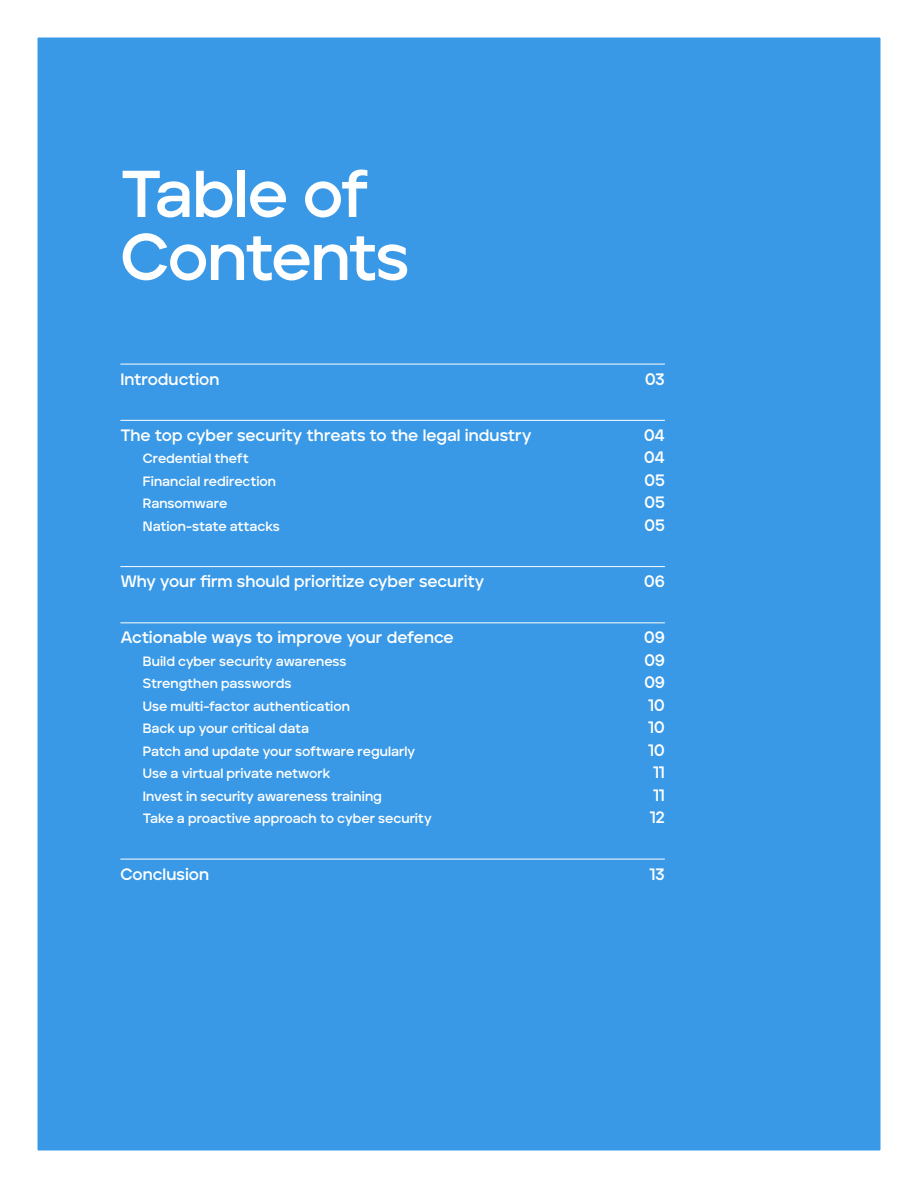
<style>
.page{position:relative;width:918px;height:1188px;background:#fff}
.page>*{position:absolute;margin:0;border:0;box-sizing:border-box;transform-origin:0 0}
.t1{font:700 150px "Aventa";letter-spacing:-.02em;color:#fff}
.H4___Aventa___44_42{font:700 66px/63px "Aventa";letter-spacing:-.03em;color:#fff}
.TOC_H2__Item____Aven{font:16.5px "Aventa Variable";color:#fff}
.TOC_List_Item___Aven{font:16.5px "Aventa Variable";letter-spacing:-.01em;color:#fff}
.TOC_List_Item___Aven-2{font:13.5px "Aventa Variable";letter-spacing:-.005em;color:#fff}
</style>
<div class="page">
<div style="left:19px;top:19px;width:880px;height:1150px;background:#3999e7"></div>
<div style="left:0;top:0;width:918px;height:1188px;border:38px solid #fff"></div>
<hr style="left:120px;top:364px;width:545px;height:1px;background:#fff">
<hr style="left:120px;top:420px;width:545px;height:1px;background:#fff">
<hr style="left:120px;top:566px;width:545px;height:1px;background:#fff">
<hr style="left:120px;top:622px;width:545px;height:1px;background:#fff">
<hr style="left:120px;top:859px;width:545px;height:1px;background:#fff">
<p class="H4___Aventa___44_42" style="left:120px;top:161px;width:290px">Table of<br>Contents</p>
<p class="TOC_H2__Item____Aven" style="left:120px;top:369px;width:101px">Introduction</p>
<p class="TOC_H2__Item____Aven" style="left:645px;top:369px;width:21px">03</p>
<p class="TOC_H2__Item____Aven" style="left:120px;top:425px;width:413px">The top cyber security threats to the legal industry</p>
<p class="TOC_H2__Item____Aven" style="left:644px;top:425px;width:22px">04</p>
<p class="TOC_List_Item___Aven-2" style="left:143px;top:450px;width:107px">Credential theft</p>
<p class="TOC_List_Item___Aven" style="left:644px;top:447px;width:22px">04</p>
<p class="TOC_List_Item___Aven-2" style="left:143px;top:473px;width:135px">Financial redirection</p>
<p class="TOC_List_Item___Aven" style="left:645px;top:470px;width:22px">05</p>
<p class="TOC_List_Item___Aven-2" style="left:143px;top:495px;width:86px">Ransomware</p>
<p class="TOC_List_Item___Aven" style="left:645px;top:492px;width:22px">05</p>
<p class="TOC_List_Item___Aven-2" style="left:143px;top:518px;width:138px">Nation-state attacks</p>
<p class="TOC_List_Item___Aven" style="left:645px;top:515px;width:22px">05</p>
<p class="TOC_H2__Item____Aven" style="left:120px;top:571px;width:365px">Why your firm should prioritize cyber security</p>
<p class="TOC_H2__Item____Aven" style="left:644px;top:571px;width:22px">06</p>
<p class="TOC_H2__Item____Aven" style="left:120px;top:627px;width:335px">Actionable ways to improve your defence</p>
<p class="TOC_H2__Item____Aven" style="left:644px;top:627px;width:22px">09</p>
<p class="TOC_List_Item___Aven-2" style="left:143px;top:653px;width:205px">Build cyber security awareness</p>
<p class="TOC_List_Item___Aven" style="left:644px;top:650px;width:22px">09</p>
<p class="TOC_List_Item___Aven-2" style="left:143px;top:675px;width:150px">Strengthen passwords</p>
<p class="TOC_List_Item___Aven" style="left:644px;top:672px;width:22px">09</p>
<p class="TOC_List_Item___Aven-2" style="left:143px;top:698px;width:209px">Use multi-factor authentication</p>
<p class="TOC_List_Item___Aven" style="left:648px;top:695px;width:18px">10</p>
<p class="TOC_List_Item___Aven-2" style="left:143px;top:720px;width:168px">Back up your critical data</p>
<p class="TOC_List_Item___Aven" style="left:648px;top:717px;width:18px">10</p>
<p class="TOC_List_Item___Aven-2" style="left:143px;top:743px;width:274px">Patch and update your software regularly</p>
<p class="TOC_List_Item___Aven" style="left:648px;top:740px;width:18px">10</p>
<p class="TOC_List_Item___Aven-2" style="left:143px;top:765px;width:189px">Use a virtual private network</p>
<p class="TOC_List_Item___Aven" style="left:653px;top:762px;width:14px">11</p>
<p class="TOC_List_Item___Aven-2" style="left:143px;top:788px;width:240px">Invest in security awareness training</p>
<p class="TOC_List_Item___Aven" style="left:653px;top:785px;width:14px">11</p>
<p class="TOC_List_Item___Aven-2" style="left:143px;top:810px;width:290px">Take a proactive approach to cyber security</p>
<p class="TOC_List_Item___Aven" style="left:649px;top:807px;width:17px">12</p>
<h1 class="t1" style="left:81px;top:726px;width:385px">Blank</h1>
<p class="TOC_H2__Item____Aven" style="left:120px;top:864px;width:90px">Conclusion</p>
<p class="TOC_H2__Item____Aven" style="left:649px;top:864px;width:17px">13</p>
</div>
